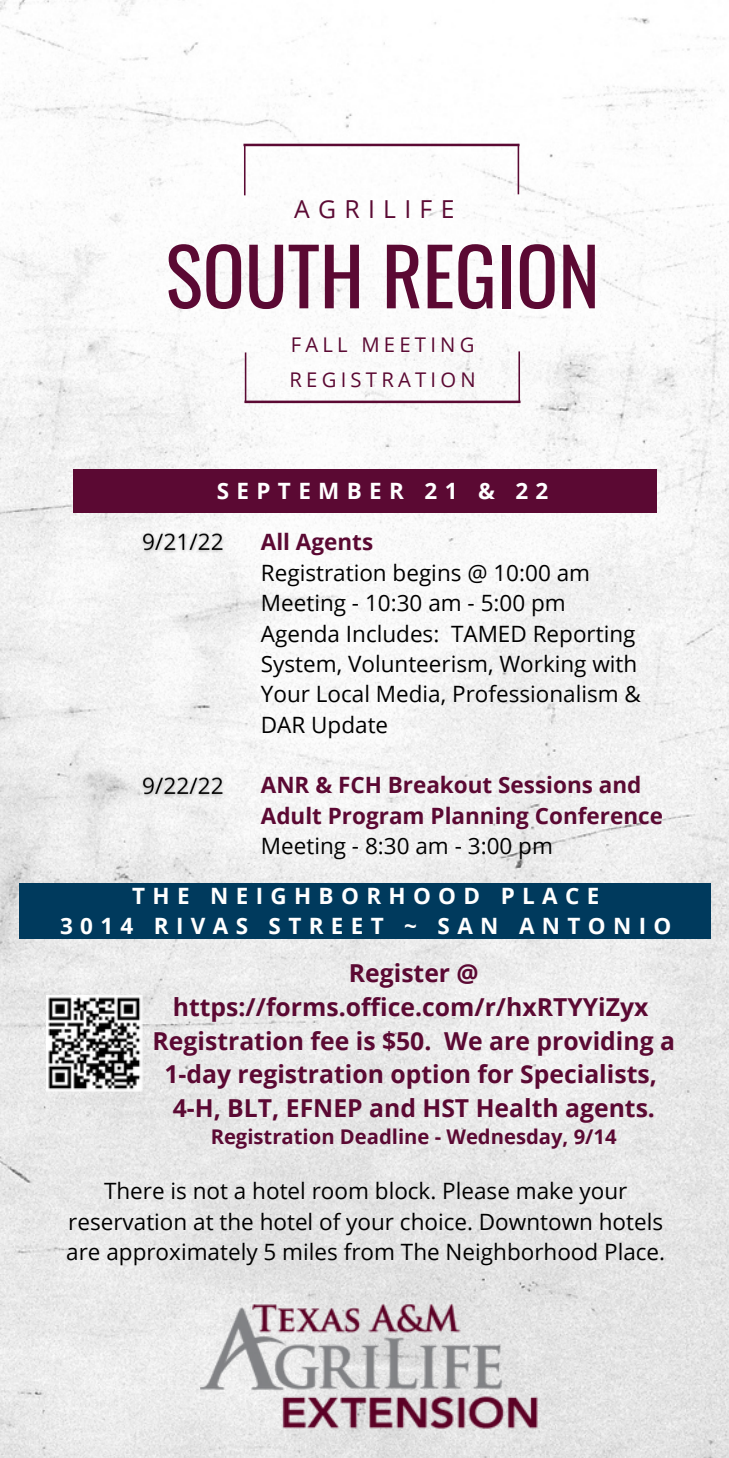
<style>
.page{position:relative;width:729px;height:1458px;background:#fff}
.page>*{position:absolute;margin:0;border:0;box-sizing:border-box;transform-origin:0 0}
.t1{font:78.52px "Oswald";color:#5b0933}
.t2{font:700 24.75px/33.8px "Open Sans";color:#5b0933;text-align:center}
.t3{font:24.75px "Open Sans";letter-spacing:.335em;color:#5b0933}
.t4{font:22.5px/30.4px "Open Sans";color:#000}
.t5{font:700 22.5px/30.4px "Open Sans";color:#5b0933}
.t6{font:700 22.5px/30.4px "Open Sans";letter-spacing:.325em;color:#fff;text-align:center}
.t7{font:700 20.25px "Open Sans";color:#5b0933}
.t8{font:20.25px/35.6px "Open Sans";letter-spacing:.21em;color:#5b0933}
</style>
<div class="page">
<img style="left:0;top:0;width:729px;height:1458px">
<hr style="left:245px;top:401px;width:276px;height:2px;background:#5b0933">
<hr style="left:518px;top:351px;width:2px;height:51px;background:#5b0933">
<hr style="left:245px;top:352px;width:2px;height:51px;background:#5b0933">
<hr style="left:244px;top:144px;width:275px;height:2px;background:#5b0933">
<hr style="left:244px;top:145px;width:2px;height:50px;background:#5b0933">
<hr style="left:517px;top:144px;width:2px;height:50px;background:#5b0933">
<div style="left:73px;top:469px;width:584px;height:44px;background:#5b0933"></div>
<div style="left:19px;top:883px;width:692px;height:55px;background:#003a5d"></div>
<img style="left:46px;top:995px;width:96px;height:96px">
<img style="left:200px;top:1283px;width:362px;height:162px">
<img style="left:136px;top:519px;width:95px;height:320px">
<p class="t3" style="left:294px;top:192px;width:162px">AGRILIFE</p>
<h1 class="t1" style="left:165px;top:215px;width:436px">SOUTH REGION</h1>
<p class="t8" style="left:290px;top:326px;width:188px">FALL MEETING<br>REGISTRATION</p>
<p class="t6" style="left:217px;top:475px;width:333px">SEPTEMBER 21 &amp; 22</p>
<p class="t5" style="left:261px;top:526px;width:114px">All Agents</p>
<p class="t4" style="left:261px;top:557px;width:382px">Registration begins @ 10:00 am<br>Meeting - 10:30 am - 5:00 pm<br>Agenda Includes: TAMED Reporting<br>System, Volunteerism, Working with<br>Your Local Media, Professionalism &amp;<br>DAR Update</p>
<p class="t5" style="left:261px;top:769px;width:404px">ANR &amp; FCH Breakout Sessions and<br>Adult Program Planning Conference</p>
<p class="t4" style="left:261px;top:830px;width:294px">Meeting - 8:30 am - 3:00 pm</p>
<p class="t6" style="left:60px;top:880px;width:613px">THE NEIGHBORHOOD PLACE<br>3014 RIVAS STREET ~ SAN ANTONIO</p>
<p class="t2" style="left:153px;top:956px;width:524px">Register @ https://forms.office.com/r/hxRTYYiZyx Registration fee is $50. We are providing a 1-day registration option for Specialists, 4-H, BLT, EFNEP and HST Health agents.</p>
<p class="t7" style="left:211px;top:1122px;width:408px">Registration Deadline - Wednesday, 9/14</p>
<p class="t4" style="left:66px;top:1175px;width:600px;text-align:center">There is not a hotel room block. Please make your reservation at the hotel of your choice. Downtown hotels are approximately 5 miles from The Neighborhood Place.</p>
</div>
